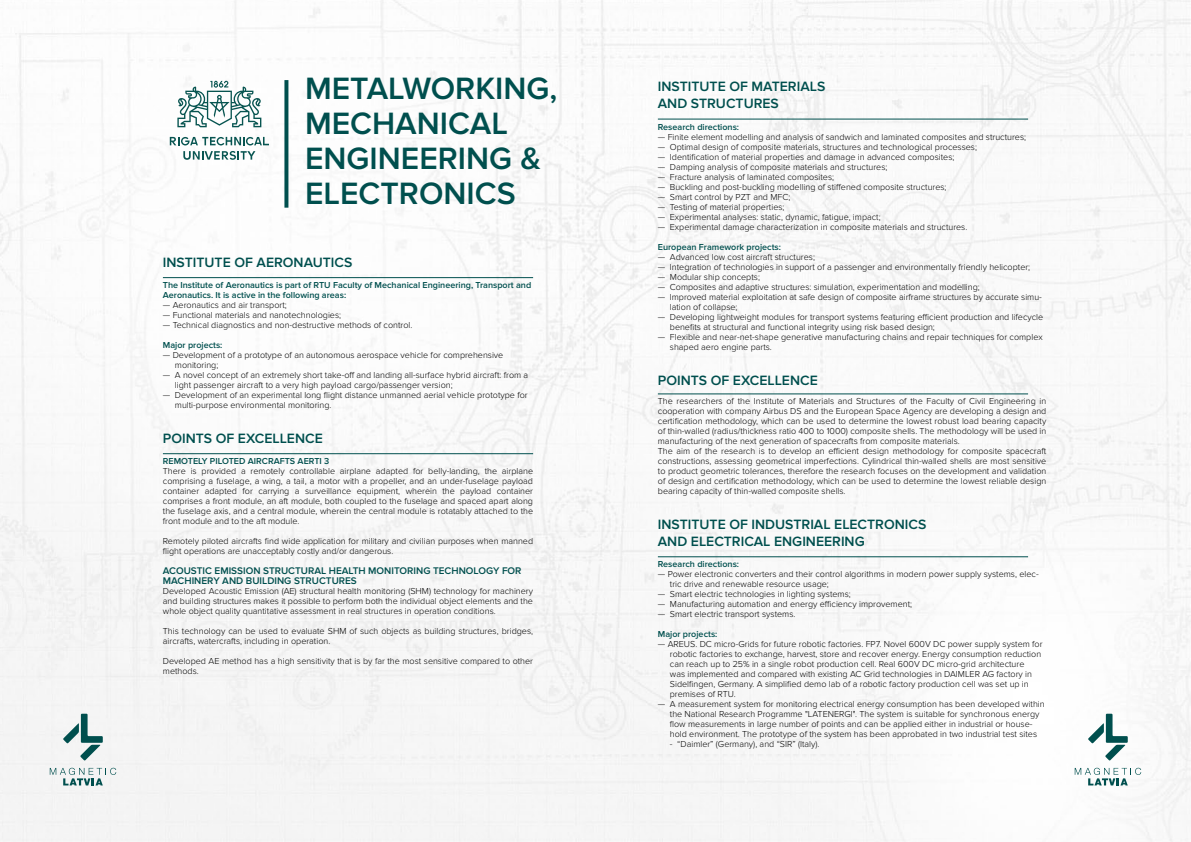
<style>
.page{position:relative;width:1191px;height:842px;background:#fff}
.page>*{position:absolute;margin:0;border:0;box-sizing:border-box;transform-origin:0 0}
.t1{font:600 32px/35px "Proxima Nova";color:#004f4e}
.t2{font:600 14px/16.8px "Proxima Nova";color:#004f4e}
.t3{font:600 10px/10px "Proxima Nova";color:#004f4e}
.t4{font:300 9px/10px "Proxima Nova";color:#000}
.t5{font:600 9px/10px "Proxima Nova";color:#004f4e}
</style>
<div class="page">
<img style="left:0;top:0;width:1191px;height:842px">
<svg style="left:1088px;top:714px;width:39px;height:46px"></svg>
<svg style="left:1074px;top:768px;width:67px;height:17px"></svg>
<hr style="left:163px;top:277px;width:370px;height:1px;background:#004f4e">
<hr style="left:163px;top:453px;width:370px;height:1px;background:#004f4e">
<svg style="left:284px;top:80px;width:4px;height:128px"></svg>
<svg style="left:177px;top:81px;width:84px;height:46px"></svg>
<svg style="left:183px;top:151px;width:72px;height:9px"></svg>
<svg style="left:170px;top:137px;width:99px;height:8px"></svg>
<svg style="left:63px;top:714px;width:40px;height:46px"></svg>
<svg style="left:50px;top:768px;width:66px;height:17px"></svg>
<hr style="left:658px;top:119px;width:370px;height:1px;background:#004f4e">
<hr style="left:658px;top:394px;width:370px;height:1px;background:#004f4e">
<hr style="left:658px;top:557px;width:370px;height:1px;background:#004f4e">
<h1 class="t1" style="left:305px;top:72px;width:254px">METALWORKING,<br>MECHANICAL<br>ENGINEERING &amp;<br>ELECTRONICS</h1>
<h2 class="t2" style="left:658px;top:78px;width:169px">INSTITUTE OF MATERIALS<br>AND STRUCTURES</h2>
<p class="t5" style="left:658px;top:122px;width:83px">Research directions:</p>
<p class="t4" style="left:658px;top:132px;width:370px">— Finite element modelling and analysis of sandwich and laminated composites and structures;</p>
<p class="t4" style="left:658px;top:142px;width:321px">— Optimal design of composite materials, structures and technological processes;</p>
<p class="t4" style="left:658px;top:152px;width:298px">— Identification of material properties and damage in advanced composites;</p>
<p class="t4" style="left:658px;top:162px;width:231px">— Damping analysis of composite materials and structures;</p>
<p class="t4" style="left:658px;top:172px;width:178px">— Fracture analysis of laminated composites;</p>
<p class="t4" style="left:658px;top:182px;width:290px">— Buckling and post-buckling modelling of stiffened composite structures;</p>
<p class="t4" style="left:658px;top:192px;width:134px">— Smart control by PZT and MFC;</p>
<p class="t4" style="left:658px;top:202px;width:128px">— Testing of material properties;</p>
<p class="t4" style="left:658px;top:212px;width:224px">— Experimental analyses: static, dynamic, fatigue, impact;</p>
<p class="t4" style="left:658px;top:222px;width:311px">— Experimental damage characterization in composite materials and structures.</p>
<p class="t5" style="left:658px;top:242px;width:125px">European Framework projects:</p>
<p class="t4" style="left:658px;top:252px;width:159px">— Advanced low cost aircraft structures;</p>
<p class="t4" style="left:658px;top:262px;width:374px">— Integration of technologies in support of a passenger and environmentally friendly helicopter;</p>
<p class="t4" style="left:658px;top:272px;width:104px">— Modular ship concepts;</p>
<p class="t4" style="left:658px;top:282px;width:323px">— Composites and adaptive structures: simulation, experimentation and modelling;</p>
<p class="t4" style="left:670px;top:292px;width:373px;text-indent:-12px">— Improved material exploitation at safe design of composite airframe structures by accurate simu&shy;lation of collapse;</p>
<p class="t4" style="left:670px;top:312px;width:375px;text-indent:-12px">— Developing lightweight modules for transport systems featuring efficient production and lifecycle benefits at structural and functional integrity using risk based design;</p>
<p class="t4" style="left:670px;top:332px;width:374px;text-indent:-12px">— Flexible and near-net-shape generative manufacturing chains and repair techniques for complex shaped aero engine parts.</p>
<h2 class="t2" style="left:658px;top:372px;width:161px">POINTS OF EXCELLENCE</h2>
<p class="t4" style="left:658px;top:396px;width:390px">The researchers of the Institute of Materials and Structures of the Faculty of Civil Engineering in cooperation with company Airbus DS and the European Space Agency are developing a design and certification methodology, which can be used to determine the lowest robust load bearing capacity of thin-walled (radius/thickness ratio 400 to 1000) composite shells. The methodology will be used in manufacturing of the next generation of spacecrafts from composite materials.<br>The aim of the research is to develop an efficient design methodology for composite spacecraft constructions, assessing geometrical imperfections. Cylindrical thin-walled shells are most sensitive to product geometric tolerances, therefore the research focuses on the development and validation of design and certification methodology, which can be used to determine the lowest reliable design bearing capacity of thin-walled composite shells.</p>
<h2 class="t2" style="left:658px;top:516px;width:270px">INSTITUTE OF INDUSTRIAL ELECTRONICS<br>AND ELECTRICAL ENGINEERING</h2>
<p class="t5" style="left:658px;top:559px;width:83px">Research directions:</p>
<p class="t4" style="left:670px;top:569px;width:370px;text-indent:-12px">— Power electronic converters and their control algorithms in modern power supply systems, elec&shy;tric drive and renewable resource usage;</p>
<p class="t4" style="left:658px;top:589px;width:194px">— Smart electric technologies in lighting systems;</p>
<p class="t4" style="left:658px;top:599px;width:256px">— Manufacturing automation and energy efficiency improvement;</p>
<p class="t4" style="left:658px;top:609px;width:139px">— Smart electric transport systems.</p>
<p class="t5" style="left:658px;top:629px;width:61px">Major projects:</p>
<p class="t4" style="left:670px;top:639px;width:374px;text-indent:-12px">— AREUS. DC micro-Grids for future robotic factories. FP7. Novel 600V DC power supply system for robotic factories to exchange, harvest, store and recover energy. Energy consumption reduction can reach up to 25% in a single robot production cell. Real 600V DC micro-grid architecture<br>was implemented and compared with existing AC Grid technologies in DAIMLER AG factory in Sidelfingen, Germany. A simplified demo lab of a robotic factory production cell was set up in premises of RTU.</p>
<p class="t4" style="left:670px;top:699px;width:376px;text-indent:-12px">— A measurement system for monitoring electrical energy consumption has been developed within the National Research Programme "LATENERGI". The system is suitable for synchronous energy flow measurements in large number of points and can be applied either in industrial or house&shy;hold environment. The prototype of the system has been approbated in two industrial test sites</p>
<p class="t4" style="left:670px;top:739px;width:151px">- “Daimler” (Germany), and “SIR” (Italy).</p>
<h2 class="t2" style="left:163px;top:254px;width:191px">INSTITUTE OF AERONAUTICS</h2>
<p class="t5" style="left:163px;top:280px;width:370px">The Institute of Aeronautics is part of RTU Faculty of Mechanical Engineering, Transport and<br>Aeronautics. It is active in the following areas:</p>
<p class="t4" style="left:163px;top:300px;width:125px">— Aeronautics and air transport;</p>
<p class="t4" style="left:163px;top:310px;width:180px">— Functional materials and nanotechnologies;</p>
<p class="t4" style="left:163px;top:320px;width:251px">— Technical diagnostics and non-destructive methods of control.</p>
<p class="t5" style="left:163px;top:340px;width:61px">Major projects:</p>
<p class="t4" style="left:175px;top:350px;width:330px;text-indent:-12px">— Development of a prototype of an autonomous aerospace vehicle for comprehensive monitoring;</p>
<p class="t4" style="left:175px;top:370px;width:355px;text-indent:-12px">— A novel concept of an extremely short take-off and landing all-surface hybrid aircraft: from a light passenger aircraft to a very high payload cargo/passenger version;</p>
<p class="t4" style="left:175px;top:390px;width:354px;text-indent:-12px">— Development of an experimental long flight distance unmanned aerial vehicle prototype for multi-purpose environmental monitoring.</p>
<h2 class="t2" style="left:163px;top:430px;width:161px">POINTS OF EXCELLENCE</h2>
<p class="t5" style="left:163px;top:456px;width:168px">REMOTELY PILOTED AIRCRAFTS AERTI 3</p>
<p class="t4" style="left:163px;top:466px;width:372px;text-align:justify">There is provided a remotely controllable airplane adapted for belly-landing, the airplane comprising a fuselage, a wing, a tail, a motor with a propeller, and an under-fuselage payload container adapted for carrying a surveillance equipment, wherein the payload container comprises a front module, an aft module, both coupled to the fuselage and spaced apart along the fuselage axis, and a central module, wherein the central module is rotatably attached to the front module and to the aft module.</p>
<p class="t4" style="left:163px;top:536px;width:372px">Remotely piloted aircrafts find wide application for military and civilian purposes when manned flight operations are unacceptably costly and/or dangerous.</p>
<p class="t3" style="left:163px;top:566px;width:360px">ACOUSTIC EMISSION STRUCTURAL HEALTH MONITORING TECHNOLOGY FOR<br>MACHINERY AND BUILDING STRUCTURES</p>
<p class="t4" style="left:163px;top:586px;width:372px;text-align:justify">Developed Acoustic Emission (AE) structural health monitoring (SHM) technology for machinery and building structures makes it possible to perform both the individual object elements and the whole object quality quantitative assessment in real structures in operation conditions.</p>
<p class="t4" style="left:163px;top:626px;width:372px">This technology can be used to evaluate SHM of such objects as building structures, bridges, aircrafts, watercrafts, including in operation.</p>
<p class="t4" style="left:163px;top:656px;width:372px">Developed AE method has a high sensitivity that is by far the most sensitive compared to other methods.</p>
</div>
